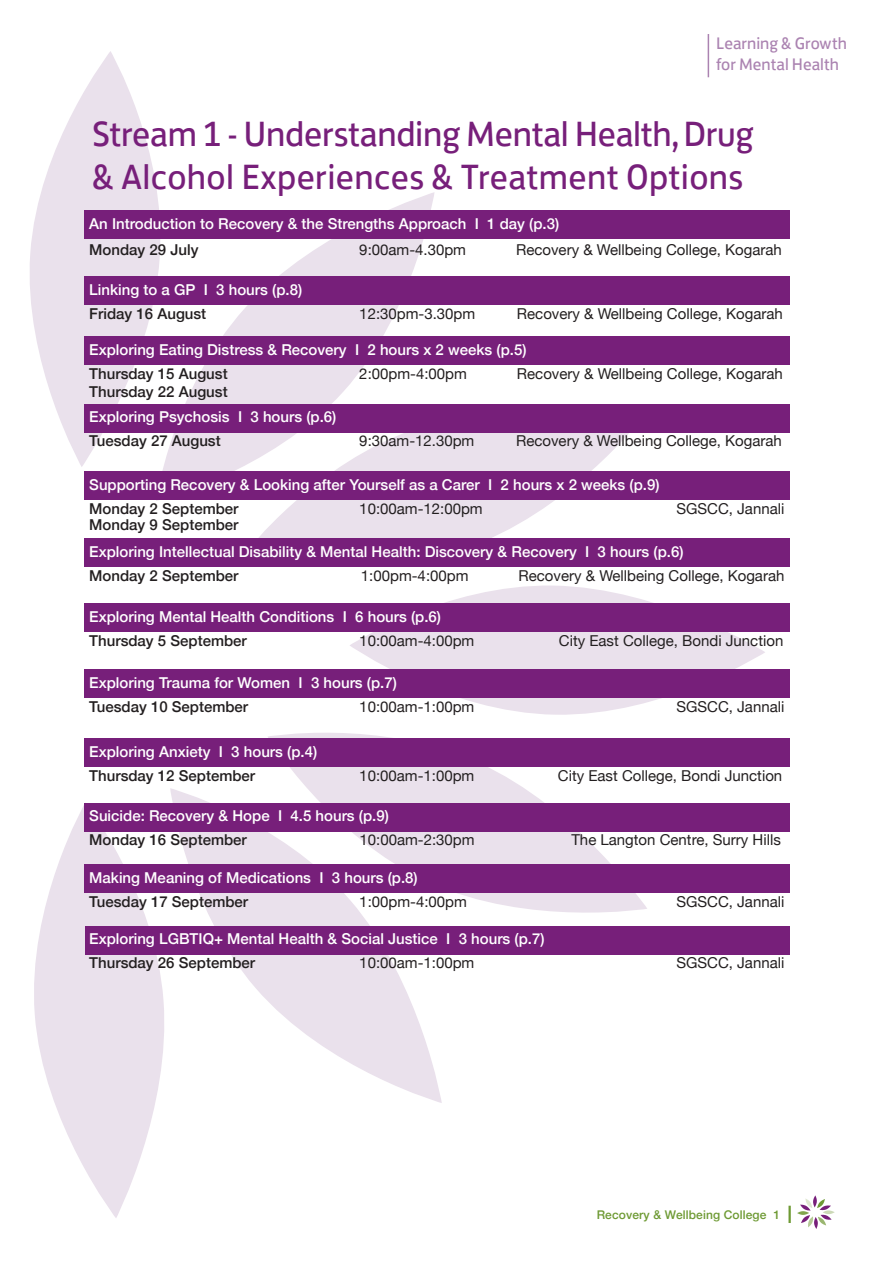
<style>
.page{position:relative;width:893px;height:1263px;background:#fff}
.page>*{position:absolute;margin:0;border:0;box-sizing:border-box;transform-origin:0 0}
.t1{font:36px/43.2px "FS Jack";letter-spacing:-.005em;color:#771f7a}
.t2{font:17.1px/20.5px "FS Jack";color:#ab83b1}
.t3{font:500 15px "Helvetica Neue";color:#fff}
.t4{font:15px "Helvetica Neue";color:#231f20}
.t5{font:500 15px "Helvetica Neue";color:#231f20}
.t6{font:500 12px "Helvetica Neue";letter-spacing:.01em;color:#6e9a34}
</style>
<div class="page">
<svg style="left:350px;top:585px;width:415px;height:130px;fill:#eae1ec"></svg>
<svg style="left:156px;top:192px;width:278px;height:309px;fill:#eae1ec"></svg>
<svg style="left:170px;top:788px;width:272px;height:315px"></svg>
<svg style="left:246px;top:393px;width:395px;height:145px;fill:#eae1ec"></svg>
<svg style="left:267px;top:733px;width:380px;height:193px;fill:#eae1ec"></svg>
<svg style="left:34px;top:802px;width:138px;height:416px;fill:#eae1ec"></svg>
<svg style="left:30px;top:51px;width:137px;height:416px;fill:#eae1ec"></svg>
<svg style="left:800px;top:1198px;width:32px;height:29px"></svg>
<hr style="left:788px;top:1206px;width:3px;height:17px;background:#6e9a34">
<hr style="left:708px;top:34px;width:1px;height:43px;background:#ab83b1">
<div style="left:84px;top:210px;width:709px;height:29px;background:#771f7a"></div>
<div style="left:84px;top:276px;width:709px;height:29px;background:#771f7a"></div>
<div style="left:84px;top:336px;width:709px;height:29px;background:#771f7a"></div>
<div style="left:84px;top:405px;width:709px;height:28px;background:#771f7a"></div>
<div style="left:84px;top:471px;width:709px;height:29px;background:#771f7a"></div>
<div style="left:84px;top:538px;width:709px;height:29px;background:#771f7a"></div>
<div style="left:84px;top:603px;width:709px;height:29px;background:#771f7a"></div>
<div style="left:84px;top:669px;width:709px;height:29px;background:#771f7a"></div>
<div style="left:84px;top:738px;width:709px;height:29px;background:#771f7a"></div>
<div style="left:84px;top:803px;width:709px;height:29px;background:#771f7a"></div>
<div style="left:84px;top:864px;width:709px;height:29px;background:#771f7a"></div>
<div style="left:86px;top:926px;width:708px;height:29px;background:#771f7a"></div>
<div style="left:790px;top:208px;width:81px;height:761px;background:#fff"></div>
<p class="t2" style="left:716px;top:35px;width:132px">Learning &amp; Growth for Mental Health</p>
<h1 class="t1" style="left:92px;top:115px;width:663px">Stream 1 - Understanding Mental Health,Drug &amp; Alcohol Experiences &amp; Treatment Options</h1>
<p class="t3" style="left:89px;top:214px;width:471px">An Introduction to Recovery &amp; the Strengths Approach I 1 day (p.3)</p>
<p class="t5" style="left:89px;top:240px;width:111px">Monday 29 July</p>
<p class="t4" style="left:359px;top:240px;width:108px">9:00am-4.30pm</p>
<p class="t4" style="left:516px;top:240px;width:267px">Recovery &amp; Wellbeing College, Kogarah</p>
<p class="t3" style="left:89px;top:281px;width:214px">Linking to a GP I 3 hours (p.8)</p>
<p class="t5" style="left:89px;top:305px;width:118px">Friday 16 August</p>
<p class="t4" style="left:359px;top:305px;width:117px">12:30pm-3.30pm</p>
<p class="t4" style="left:517px;top:305px;width:267px">Recovery &amp; Wellbeing College, Kogarah</p>
<p class="t3" style="left:89px;top:341px;width:439px">Exploring Eating Distress &amp; Recovery I 2 hours x 2 weeks (p.5)</p>
<p class="t5" style="left:89px;top:365px;width:140px">Thursday 15 August</p>
<p class="t4" style="left:359px;top:365px;width:109px">2:00pm-4:00pm</p>
<p class="t4" style="left:517px;top:365px;width:267px">Recovery &amp; Wellbeing College, Kogarah</p>
<p class="t5" style="left:89px;top:383px;width:140px">Thursday 22 August</p>
<p class="t3" style="left:89px;top:408px;width:249px">Exploring Psychosis I 3 hours (p.6)</p>
<p class="t5" style="left:89px;top:432px;width:133px">Tuesday 27 August</p>
<p class="t4" style="left:359px;top:432px;width:117px">9:30am-12.30pm</p>
<p class="t4" style="left:516px;top:432px;width:267px">Recovery &amp; Wellbeing College, Kogarah</p>
<p class="t3" style="left:89px;top:475px;width:572px">Supporting Recovery &amp; Looking after Yourself as a Carer I 2 hours x 2 weeks (p.9)</p>
<p class="t5" style="left:89px;top:499px;width:151px">Monday 2 September</p>
<p class="t4" style="left:359px;top:499px;width:125px">10:00am-12:00pm</p>
<p class="t4" style="left:676px;top:499px;width:110px">SGSCC, Jannali</p>
<p class="t5" style="left:89px;top:515px;width:151px">Monday 9 September</p>
<p class="t3" style="left:89px;top:542px;width:596px">Exploring Intellectual Disability &amp; Mental Health: Discovery &amp; Recovery I 3 hours (p.6)</p>
<p class="t5" style="left:89px;top:566px;width:151px">Monday 2 September</p>
<p class="t4" style="left:361px;top:567px;width:109px">1:00pm-4:00pm</p>
<p class="t4" style="left:519px;top:567px;width:267px">Recovery &amp; Wellbeing College, Kogarah</p>
<p class="t3" style="left:89px;top:607px;width:353px">Exploring Mental Health Conditions I 6 hours (p.6)</p>
<p class="t5" style="left:89px;top:631px;width:159px">Thursday 5 September</p>
<p class="t4" style="left:359px;top:631px;width:117px">10:00am-4:00pm</p>
<p class="t4" style="left:559px;top:631px;width:226px">City East College, Bondi Junction</p>
<p class="t3" style="left:89px;top:673px;width:309px">Exploring Trauma for Women I 3 hours (p.7)</p>
<p class="t5" style="left:89px;top:697px;width:160px">Tuesday 10 September</p>
<p class="t4" style="left:359px;top:697px;width:117px">10:00am-1:00pm</p>
<p class="t4" style="left:676px;top:697px;width:110px">SGSCC, Jannali</p>
<p class="t3" style="left:89px;top:742px;width:229px">Exploring Anxiety I 3 hours (p.4)</p>
<p class="t5" style="left:89px;top:766px;width:167px">Thursday 12 September</p>
<p class="t4" style="left:359px;top:766px;width:117px">10:00am-1:00pm</p>
<p class="t4" style="left:558px;top:766px;width:226px">City East College, Bondi Junction</p>
<p class="t3" style="left:89px;top:807px;width:301px">Suicide: Recovery &amp; Hope I 4.5 hours (p.9)</p>
<p class="t5" style="left:89px;top:831px;width:159px">Monday 16 September</p>
<p class="t4" style="left:360px;top:831px;width:117px">10:00am-2:30pm</p>
<p class="t4" style="left:571px;top:831px;width:211px">The Langton Centre, Surry Hills</p>
<p class="t3" style="left:89px;top:868px;width:330px">Making Meaning of Medications I 3 hours (p.8)</p>
<p class="t5" style="left:89px;top:892px;width:160px">Tuesday 17 September</p>
<p class="t4" style="left:359px;top:892px;width:109px">1:00pm-4:00pm</p>
<p class="t4" style="left:676px;top:892px;width:110px">SGSCC, Jannali</p>
<p class="t3" style="left:89px;top:930px;width:457px">Exploring LGBTIQ+ Mental Health &amp; Social Justice I 3 hours (p.7)</p>
<p class="t5" style="left:89px;top:954px;width:167px">Thursday 26 September</p>
<p class="t4" style="left:359px;top:954px;width:117px">10:00am-1:00pm</p>
<p class="t4" style="left:676px;top:954px;width:110px">SGSCC, Jannali</p>
<p class="t6" style="left:597px;top:1207px;width:185px">Recovery &amp; Wellbeing College 1</p>
</div>
